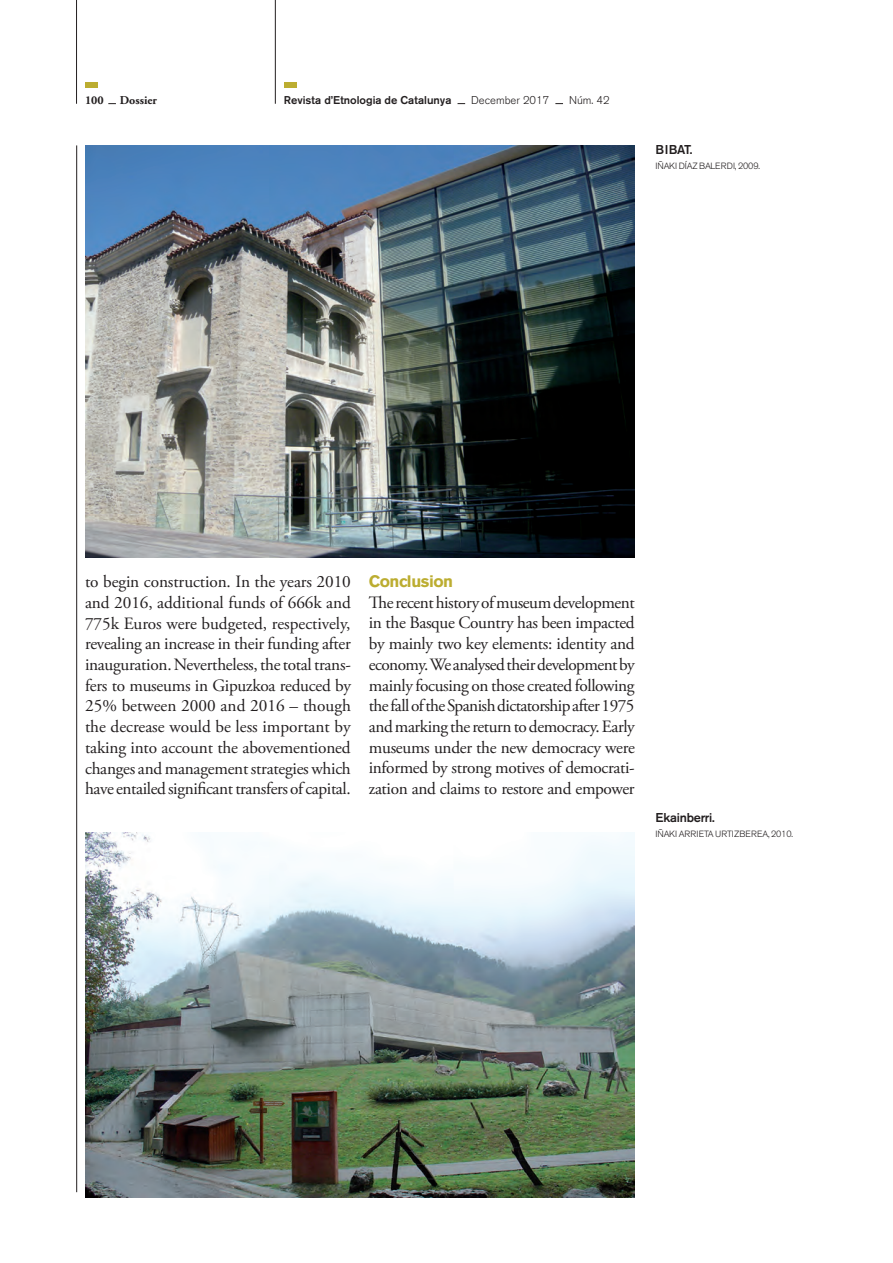
<style>
.page{position:relative;width:893px;height:1263px;background:#fff}
.page>*{position:absolute;margin:0;border:0;box-sizing:border-box;transform-origin:0 0}
.t1{font:17.25px/20.7px "Adobe Garamond Pro";letter-spacing:-.02em;color:#231f20;text-align:justify}
.t2{font:700 16.5px "Akzidenz Grotesk BE";letter-spacing:-.025em;color:#bcad31}
.t3{font:500 12.75px "Akzidenz Grotesk BE";letter-spacing:-.02em;color:#231f20}
.t4{font:700 12px "Adobe Garamond Pro";color:#231f20}
.t5{font:500 11.25px "Akzidenz Grotesk BE";color:#231f20}
.t6{font:300 11.25px "Akzidenz Grotesk BE";color:#231f20}
.t7{font:300 9px "Akzidenz Grotesk BE";letter-spacing:-.02em;color:#231f20}
</style>
<div class="page">
<img style="left:85px;top:832px;width:550px;height:365px">
<img style="left:85px;top:145px;width:550px;height:413px">
<hr style="left:275px;top:0;width:1px;height:104px;background:#231f20">
<hr style="left:76px;top:0;width:1px;height:104px;background:#231f20">
<hr style="left:76px;top:145px;width:1px;height:1047px;background:#231f20">
<div style="left:85px;top:82px;width:12px;height:6px;background:#bcad31"></div>
<div style="left:284px;top:82px;width:12px;height:6px;background:#bcad31"></div>
<p class="t4" style="left:85px;top:93px;width:20px">100</p>
<p class="t4" style="left:120px;top:93px;width:39px">Dossier</p>
<p class="t5" style="left:284px;top:93px;width:169px">Revista d’Etnologia de Catalunya</p>
<p class="t6" style="left:471px;top:94px;width:80px">December 2017</p>
<p class="t6" style="left:569px;top:94px;width:42px">Núm. 42</p>
<p class="t3" style="left:656px;top:142px;width:38px">BIBAT.</p>
<p class="t7" style="left:656px;top:161px;width:106px">IÑAKI DÍAZ BALERDI, 2009.</p>
<p class="t1" style="left:85px;top:572px;width:267px">to begin construction. In the years 2010 and 2016, additional funds of 666k and 775k Euros were budgeted, respectively, revealing an increase in their funding after inauguration. Nevertheless, the total trans&shy;fers to museums in Gipuzkoa reduced by 25% between 2000 and 2016 – though the decrease would be less important by taking into account the abovementioned changes and management strategies which have entailed significant transfers of capital.</p>
<p class="t2" style="left:369px;top:572px;width:86px">Conclusion</p>
<p class="t1" style="left:369px;top:592px;width:267px">The recent history of museum development in the Basque Country has been impacted by mainly two key elements: identity and economy. We analysed their development by mainly focusing on those created following the fall of the Spanish dictatorship after 1975 and marking the return to democracy. Early museums under the new democracy were informed by strong motives of democrati&shy;zation and claims to restore and empower</p>
<p class="t3" style="left:656px;top:810px;width:61px">Ekainberri.</p>
<p class="t7" style="left:656px;top:829px;width:139px">IÑAKI ARRIETA URTIZBEREA, 2010.</p>
</div>
